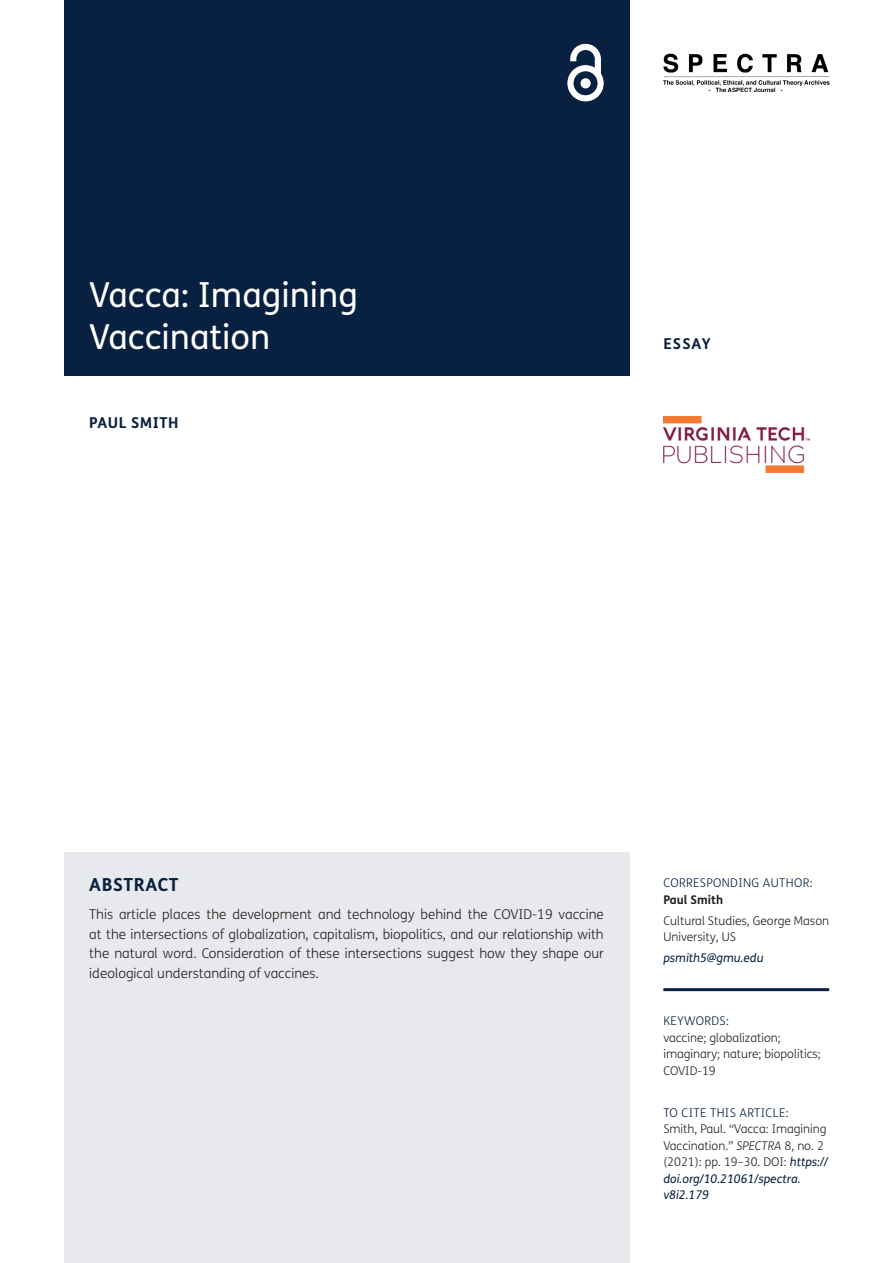
<style>
.page{position:relative;width:893px;height:1263px;background:#fff}
.page>*{position:absolute;margin:0;border:0;box-sizing:border-box;transform-origin:0 0}
.Article_Title{font:34.5px/42px "FS Me";color:#fff}
.t1{font:700 18px "FS Me";letter-spacing:.03em;color:#092140}
.Cover_Authors{font:700 15px "FS Me";letter-spacing:.03em;color:#092140}
.Article_Type{font:700 15px "FS Me";letter-spacing:.065em;color:#092140}
.Body_Copy{font:300 13.5px/19.5px "FS Me";color:#231f20;text-align:justify}
.Meta{font:300 12px/16.5px "FS Me";color:#231f20}
.Meta_Titles{font:300 12px "FS Me";letter-spacing:.03em;color:#092140}
.Meta-2{font:italic 12px "FS Me";color:#092140}
.Meta-3{font:700 12px "FS Me";color:#231f20}
.Meta_Titles_-_Rule{font:300 12px "FS Me";letter-spacing:.03em;color:#092140}
.s1{font-style:italic}
.s2{font-weight:400;font-style:italic;color:#092140}
</style>
<div class="page">
<div style="left:64px;top:0;width:565px;height:376px;background:#092140"></div>
<svg style="left:567px;top:44px;width:37px;height:57px"></svg>
<img style="left:663px;top:54px;width:166px;height:38px">
<img style="left:663px;top:417px;width:146px;height:56px">
<hr style="left:663px;top:988px;width:166px;height:3px;background:#092140">
<div style="left:64px;top:852px;width:565px;height:411px;background:#e7e9ec"></div>
<p class="Article_Title" style="left:89px;top:274px;width:270px">Vacca: Imagining<br>Vaccination</p>
<p class="Cover_Authors" style="left:89px;top:413px;width:91px">PAUL SMITH</p>
<p class="Article_Type" style="left:663px;top:334px;width:49px">ESSAY</p>
<h1 class="t1" style="left:89px;top:873px;width:91px">ABSTRACT</h1>
<p class="Body_Copy" style="left:89px;top:905px;width:516px">This article places the development and technology behind the COVID-19 vaccine at the intersections of globalization, capitalism, biopolitics, and our relationship with the natural word. Consideration of these intersections suggest how they shape our ideological understanding of vaccines.</p>
<p class="Meta_Titles" style="left:663px;top:876px;width:151px">CORRESPONDING AUTHOR:</p>
<p class="Meta-3" style="left:663px;top:892px;width:61px">Paul Smith</p>
<p class="Meta" style="left:663px;top:912px;width:167px">Cultural Studies, George Mason<br>University, US</p>
<p class="Meta-2" style="left:663px;top:951px;width:102px">psmith5@gmu.edu</p>
<p class="Meta_Titles_-_Rule" style="left:663px;top:1014px;width:67px">KEYWORDS:</p>
<p class="Meta" style="left:663px;top:1029px;width:159px">vaccine; globalization; imaginary; nature; biopolitics;<br>COVID-19</p>
<p class="Meta_Titles" style="left:663px;top:1106px;width:127px">TO CITE THIS ARTICLE:</p>
<p class="Meta" style="left:663px;top:1121px;width:166px">Smith, Paul. “Vacca: Imagining<br>Vaccination.” <span class="s1">SPECTRA</span> 8, no. 2 (2021): pp. 19–30. DOI: <span class="s2">https:// doi.org/10.21061/spectra. v8i2.179</span></p>
</div>
